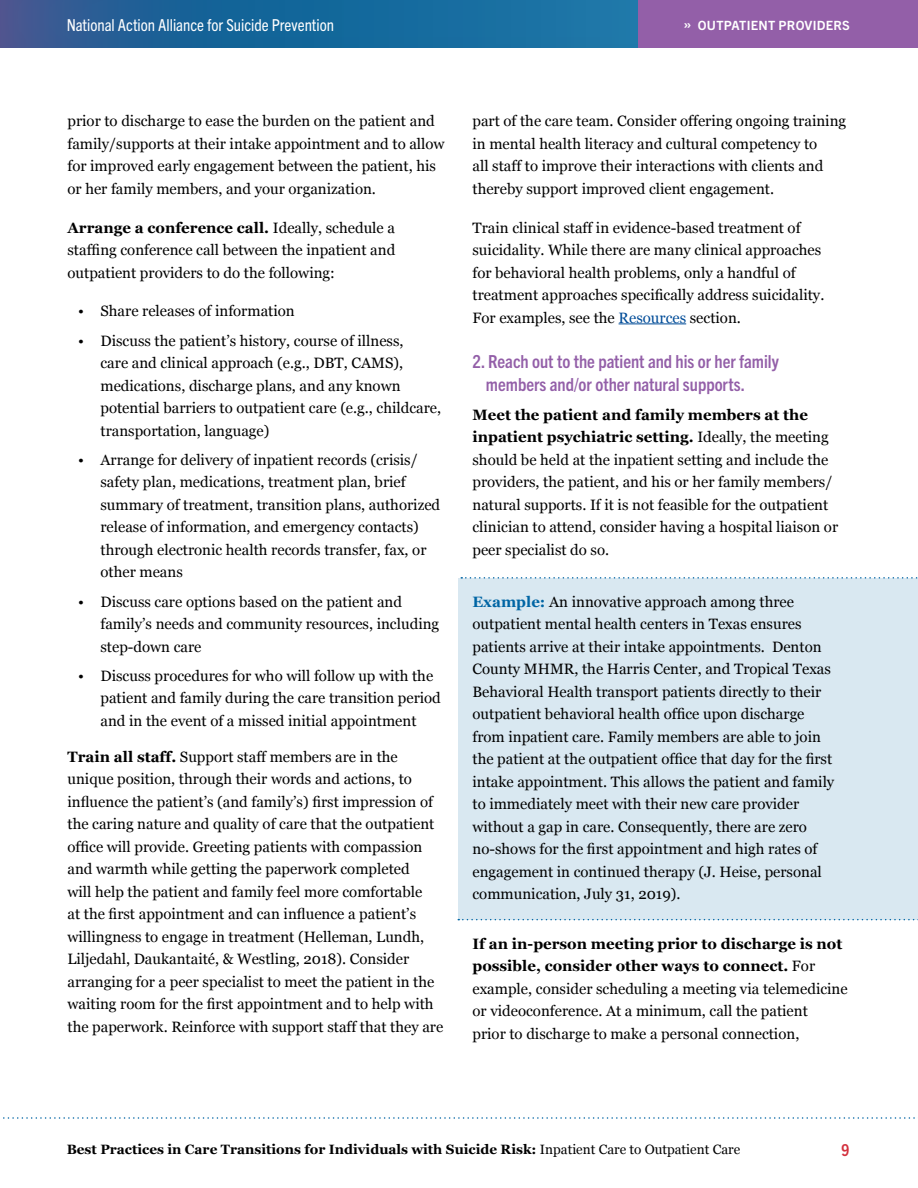
<style>
.page{position:relative;width:918px;height:1188px;background:#fff}
.page>*{position:absolute;margin:0;border:0;box-sizing:border-box;transform-origin:0 0}
.t1{font:700 condensed 18px/22.5px "Trade Gothic Next LT Pro";color:#935fa8}
.t2{font:condensed 16.5px "Trade Gothic Next LT Pro";color:#fff}
.t3{font:700 condensed 16.5px "Trade Gothic Next LT Pro";color:#d3303d}
.Body_Georgia_10_15{font:15px/22.5px "Georgia";color:#000}
.Box_Body{font:15px/22.5px "Georgia";color:#000}
.t4{font:700 13.5px "Georgia";color:#000}
.Blue_Tabe_Header{font:700 12.75px "Trade Gothic Next LT Pro";letter-spacing:.02em;color:#fff}
.s1{font-size:13.5px}
.s2{font-weight:700}
.s3{color:#004c98}
.s4{font-weight:700;color:#0065a4}
.s5{font-weight:400}
</style>
<div class="page">
<div style="left:0;top:0;width:918px;height:49px;background:#1c73a5"></div>
<div style="left:0;top:0;width:459px;height:60px;background:#000;opacity:.2"></div>
<svg style="left:3px;top:1117px;width:912px;height:2px"></svg>
<div style="left:458px;top:578px;width:460px;height:341px;background:#d9e8f1"></div>
<svg style="left:458px;top:919px;width:460px;height:1px"></svg>
<svg style="left:461px;top:577px;width:457px;height:2px"></svg>
<hr style="left:619px;top:324px;width:67px;height:1px;background:#004c98">
<div style="left:638px;top:0;width:280px;height:47px;background:#935fa8"></div>
<p class="t2" style="left:67px;top:14px;width:269px">National Action Alliance for Suicide Prevention</p>
<p class="Blue_Tabe_Header" style="left:684px;top:17px;width:168px"><span class="s1">»</span> OUTPATIENT PROVIDERS</p>
<p class="Body_Georgia_10_15" style="left:68px;top:110px;width:379px">prior to discharge to ease the burden on the patient and family/supports at their intake appointment and to allow for improved early engagement between the patient, his or her family members, and your organization.</p>
<p class="Body_Georgia_10_15" style="left:68px;top:216px;width:329px;text-align:justify"><span class="s2">Arrange a conference call.</span> Ideally, schedule a staffing conference call between the inpatient and outpatient providers to do the following:</p>
<p class="Box_Body" style="left:78px;top:300px;width:218px">• Share releases of information</p>
<p class="Box_Body" style="left:100px;top:329px;width:342px;text-indent:-22px">• Discuss the patient’s history, course of illness,<br>care and clinical approach (e.g., DBT, CAMS), medications, discharge plans, and any known potential barriers to outpatient care (e.g., childcare, transportation, language)</p>
<p class="Box_Body" style="left:100px;top:448px;width:341px;text-indent:-22px">• Arrange for delivery of inpatient records (crisis/ safety plan, medications, treatment plan, brief summary of treatment, transition plans, authorized release of information, and emergency contacts) through electronic health records transfer, fax, or other means</p>
<p class="Box_Body" style="left:100px;top:590px;width:340px;text-indent:-22px">• Discuss care options based on the patient and family’s needs and community resources, including step-down care</p>
<p class="Box_Body" style="left:100px;top:664px;width:342px;text-indent:-22px">• Discuss procedures for who will follow up with the patient and family during the care transition period and in the event of a missed initial appointment</p>
<p class="Body_Georgia_10_15" style="left:68px;top:745px;width:377px"><span class="s2">Train all staff.</span> Support staff members are in the unique position, through their words and actions, to influence the patient’s (and family’s) first impression of the caring nature and quality of care that the outpatient office will provide. Greeting patients with compassion and warmth while getting the paperwork completed<br>will help the patient and family feel more comfortable<br>at the first appointment and can influence a patient’s willingness to engage in treatment (Helleman, Lundh, Liljedahl, Daukantaité, &amp; Westling, 2018). Consider arranging for a peer specialist to meet the patient in the waiting room for the first appointment and to help with the paperwork. Reinforce with support staff that they are</p>
<p class="Body_Georgia_10_15" style="left:472px;top:110px;width:375px">part of the care team. Consider offering ongoing training in mental health literacy and cultural competency to<br>all staff to improve their interactions with clients and thereby support improved client engagement.</p>
<p class="Body_Georgia_10_15" style="left:472px;top:216px;width:353px">Train clinical staff in evidence-based treatment of suicidality. While there are many clinical approaches for behavioral health problems, only a handful of treatment approaches specifically address suicidality.<br>For examples, see the <span class="s3">Resources</span> section.</p>
<h3 class="t1" style="left:486px;top:349px;width:294px;text-indent:-13px">2. Reach out to the patient and his or her family members and/or other natural supports.</h3>
<p class="Body_Georgia_10_15" style="left:472px;top:403px;width:367px"><span class="s2">Meet the patient and family members at the inpatient psychiatric setting.</span> Ideally, the meeting should be held at the inpatient setting and include the providers, the patient, and his or her family members/ natural supports. If it is not feasible for the outpatient clinician to attend, consider having a hospital liaison or peer specialist do so.</p>
<p class="Box_Body" style="left:472px;top:591px;width:363px"><span class="s4">Example:</span> An innovative approach among three outpatient mental health centers in Texas ensures patients arrive at their intake appointments. Denton County MHMR, the Harris Center, and Tropical Texas Behavioral Health transport patients directly to their outpatient behavioral health office upon discharge from inpatient care. Family members are able to join the patient at the outpatient office that day for the first intake appointment. This allows the patient and family to immediately meet with their new care provider without a gap in care. Consequently, there are zero no-shows for the first appointment and high rates of engagement in continued therapy (J. Heise, personal communication, July 31, 2019).</p>
<p class="Body_Georgia_10_15" style="left:472px;top:933px;width:377px"><span class="s2">If an in-person meeting prior to discharge is not possible, consider other ways to connect.</span> For example, consider scheduling a meeting via telemedicine or videoconference. At a minimum, call the patient<br>prior to discharge to make a personal connection,</p>
<p class="t4" style="left:67px;top:1142px;width:675px">Best Practices in Care Transitions for Individuals with Suicide Risk: <span class="s5">Inpatient Care to Outpatient Care</span></p>
<p class="t3" style="left:842px;top:1139px;width:9px">9</p>
</div>
